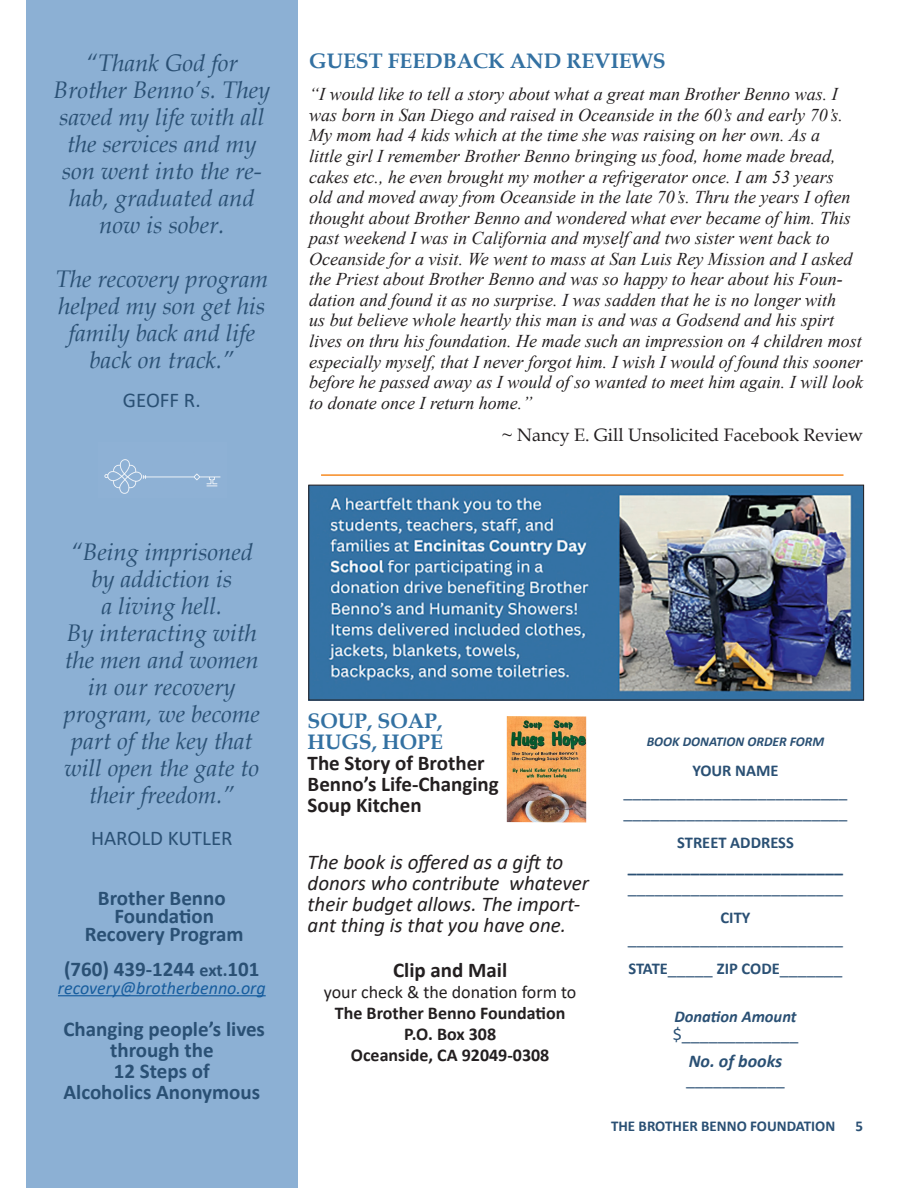
<style>
.page{position:relative;width:918px;height:1188px;background:#fff}
.page>*{position:absolute;margin:0;border:0;box-sizing:border-box;transform-origin:0 0}
.t1{font:italic 24px/27px "Book Antiqua";color:#2a5074;text-align:center}
.t2{font:700 21px/21px "Calibri";color:#2a5074;text-align:center}
.t3{font:italic 21px/21px "Calibri";color:#231f20}
.t4{font:700 21px "Calibri";color:#231f20}
.t5{font:700 21px "Book Antiqua";color:#3371a2}
.t6{font:21px "Calibri";color:#2a5074}
.t7{font:italic 18px/20.5px "Times New Roman";color:#231f20}
.t8{font:18px "Calibri";color:#2a5074}
.t9{font:700 18px "Calibri";color:#231f20}
.t10{font:18px "Book Antiqua";color:#231f20}
.t11{font:18px "Calibri";color:#231f20}
.t12{font:italic 18px "Calibri";color:#175d9e}
.t13{font:700 18px "Calibri";color:#2a5074}
.t14{font:italic 700 18px "Calibri";color:#2a5074}
.t15{font:700 16.5px "Calibri";color:#2a5074}
.t16{font:italic 700 16.5px "Calibri";color:#2a5074}
.t17{font:700 15px "Calibri";color:#2a5074}
.t18{font:italic 700 13.5px "Calibri";color:#2a5074}
.s1{font-size:18px}
.s2{font-weight:400;font-size:18px}
</style>
<div class="page">
<div style="left:26px;top:0;width:271px;height:1188px;background:#8cb0d4"></div>
<hr style="left:58px;top:995px;width:208px;height:1px;background:#175d9e">
<img style="left:104px;top:459px;width:117px;height:35px">
<hr style="left:321px;top:474px;width:523px;height:2px;background:#f68b23">
<img style="left:507px;top:716px;width:79px;height:106px">
<img style="left:310px;top:487px;width:552px;height:211px">
<div style="left:308px;top:485px;width:556px;height:215px;border:1px solid #231f20"></div>
<p class="t1" style="left:54px;top:49px;width:218px">“Thank God for<br>Brother Benno’s. They saved my life with all the services and my son went into the re&shy;hab, graduated and</p>
<p class="t1" style="left:99px;top:211px;width:127px">now is sober.</p>
<p class="t1" style="left:56px;top:265px;width:214px">The recovery program helped my son get his family back and life back on track.”</p>
<p class="t6" style="left:123px;top:386px;width:79px">GEOFF R.</p>
<p class="t5" style="left:309px;top:46px;width:358px">GUEST FEEDBACK AND REVIEWS</p>
<p class="t7" style="left:309px;top:84px;width:555px">“I would like to tell a story about what a great man Brother Benno was. I was born in San Diego and raised in Oceanside in the 60’s and early 70’s.<br>My mom had 4 kids which at the time she was raising on her own. As a<br>little girl I remember Brother Benno bringing us food, home made bread, cakes etc., he even brought my mother a refrigerator once. I am 53 years<br>old and moved away from Oceanside in the late 70’s. Thru the years I often thought about Brother Benno and wondered what ever became of him. This past weekend I was in California and myself and two sister went back to Oceanside for a visit. We went to mass at San Luis Rey Mission and I asked the Priest about Brother Benno and was so happy to hear about his Foun&shy;dation and found it as no surprise. I was sadden that he is no longer with<br>us but believe whole heartly this man is and was a Godsend and his spirt lives on thru his foundation. He made such an impression on 4 children most especially myself, that I never forgot him. I wish I would of found this sooner before he passed away as I would of so wanted to meet him again. I will look to donate once I return home.”</p>
<p class="t10" style="left:502px;top:423px;width:363px">~ Nancy E. Gill Unsolicited Facebook Review</p>
<p class="t1" style="left:71px;top:538px;width:184px">“Being imprisoned</p>
<p class="t1" style="left:91px;top:565px;width:142px">by addiction is</p>
<p class="t1" style="left:102px;top:592px;width:122px">a living hell.</p>
<p class="t1" style="left:65px;top:619px;width:196px">By interacting with the men and women in our recovery</p>
<p class="t1" style="left:64px;top:700px;width:198px">program, we become part of the key that will open the gate to their freedom.”</p>
<p class="t6" style="left:91px;top:824px;width:143px">HAROLD KUTLER</p>
<p class="t2" style="left:98px;top:887px;width:129px">Brother Benno</p>
<p class="t2" style="left:85px;top:907px;width:160px;line-height:18px">Foundation<br>Recovery Program</p>
<p class="t2" style="left:64px;top:958px;width:197px">(760) 439-1244 <span class="s1">ext.</span>101</p>
<p class="t12" style="left:58px;top:975px;width:209px">recovery@brotherbenno.org</p>
<p class="t2" style="left:63px;top:1018px;width:203px">Changing people’s lives through the<br>12 Steps of</p>
<p class="t2" style="left:63px;top:1081px;width:198px">Alcoholics Anonymous</p>
<p class="t5" style="left:308px;top:707px;width:136px">SOUP, SOAP,</p>
<p class="t5" style="left:308px;top:728px;width:137px">HUGS, HOPE</p>
<p class="t4" style="left:308px;top:749px;width:179px">The Story of Brother</p>
<p class="t4" style="left:308px;top:770px;width:193px">Benno’s Life-Changing</p>
<p class="t4" style="left:308px;top:791px;width:116px">Soup Kitchen</p>
<p class="t3" style="left:308px;top:851px;width:283px">The book is offered as a gift to donors who contribute whatever their budget allows. The import&shy;ant thing is that you have one.</p>
<p class="t4" style="left:393px;top:956px;width:116px">Clip and Mail</p>
<p class="t11" style="left:324px;top:980px;width:254px">your check &amp; the donation form to</p>
<p class="t9" style="left:335px;top:1001px;width:232px">The Brother Benno Foundation</p>
<p class="t9" style="left:404px;top:1022px;width:94px">P.O. Box 308</p>
<p class="t9" style="left:351px;top:1043px;width:200px">Oceanside, CA 92049-0308</p>
<p class="t18" style="left:647px;top:732px;width:179px">BOOK DONATION ORDER FORM</p>
<p class="t15" style="left:692px;top:759px;width:88px">YOUR NAME</p>
<p class="t8" style="left:623px;top:778px;width:226px">_________________________</p>
<p class="t8" style="left:623px;top:799px;width:226px">_________________________</p>
<p class="t15" style="left:677px;top:831px;width:118px">STREET ADDRESS</p>
<p class="t13" style="left:628px;top:853px;width:217px">________________________</p>
<p class="t8" style="left:628px;top:874px;width:217px">________________________</p>
<p class="t15" style="left:721px;top:906px;width:31px">CITY</p>
<p class="t8" style="left:628px;top:925px;width:217px">________________________</p>
<p class="t15" style="left:628px;top:957px;width:216px">STATE<span class="s2">_____</span> ZIP CODE<span class="s2">_______</span></p>
<p class="t16" style="left:674px;top:1005px;width:124px">Donation Amount</p>
<p class="t8" style="left:673px;top:1021px;width:127px">$_____________</p>
<p class="t14" style="left:689px;top:1048px;width:95px">No. of books</p>
<p class="t8" style="left:686px;top:1066px;width:100px">___________</p>
<p class="t17" style="left:611px;top:1116px;width:226px">THE BROTHER BENNO FOUNDATION</p>
<p class="t17" style="left:856px;top:1116px;width:9px">5</p>
</div>
